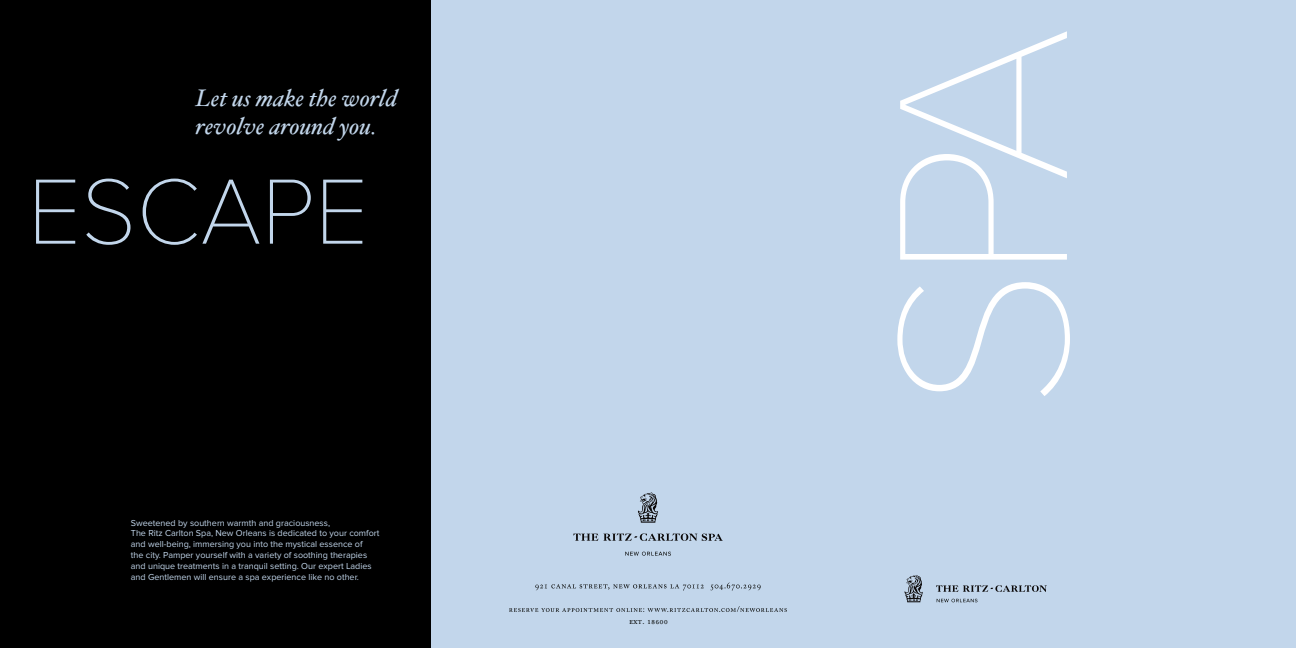
<style>
.page{position:relative;width:1296px;height:648px;background:#fff}
.page>*{position:absolute;margin:0;border:0;box-sizing:border-box;transform-origin:0 0}
.t1{font:100 96px "Proxima Nova T";color:#c2d6eb}
.t2{font:italic 24px/27.8px "Hoefler Text";color:#c2d6eb}
.t3{font:9px/10.8px "Proxima Nova";color:#c2d6eb}
.t4{font:9px "Mrs Eaves Small Caps";color:#040503}
</style>
<div class="page">
<div style="left:431px;top:0;width:865px;height:648px;background:#c2d6eb"></div>
<svg style="left:897px;top:282px;width:173px;height:114px"></svg>
<svg style="left:900px;top:31px;width:167px;height:229px"></svg>
<svg style="left:905px;top:575px;width:18px;height:27px"></svg>
<svg style="left:936px;top:585px;width:111px;height:7px"></svg>
<svg style="left:937px;top:599px;width:40px;height:3px"></svg>
<svg style="left:638px;top:492px;width:20px;height:31px"></svg>
<svg style="left:573px;top:533px;width:150px;height:8px"></svg>
<svg style="left:625px;top:552px;width:46px;height:4px"></svg>
<svg style="left:535px;top:583px;width:226px;height:8px"></svg>
<svg style="left:509px;top:606px;width:278px;height:6px"></svg>
<div style="left:0;top:0;width:431px;height:648px;background:#000"></div>
<h1 class="t2" style="left:196px;top:84px;width:203px">Let us make the world revolve around you.</h1>
<h2 class="t1" style="left:28px;top:180px;width:342px">ESCAPE</h2>
<p class="t3" style="left:131px;top:518px;width:250px">Sweetened by southern warmth and graciousness,<br>The Ritz Carlton Spa, New Orleans is dedicated to your comfort and well-being, immersing you into the mystical essence of<br>the city. Pamper yourself with a variety of soothing therapies and unique treatments in a tranquil setting. Our expert Ladies and Gentlemen will ensure a spa experience like no other.</p>
<p class="t4" style="left:629px;top:616px;width:41px">ext. 18600</p>
</div>
